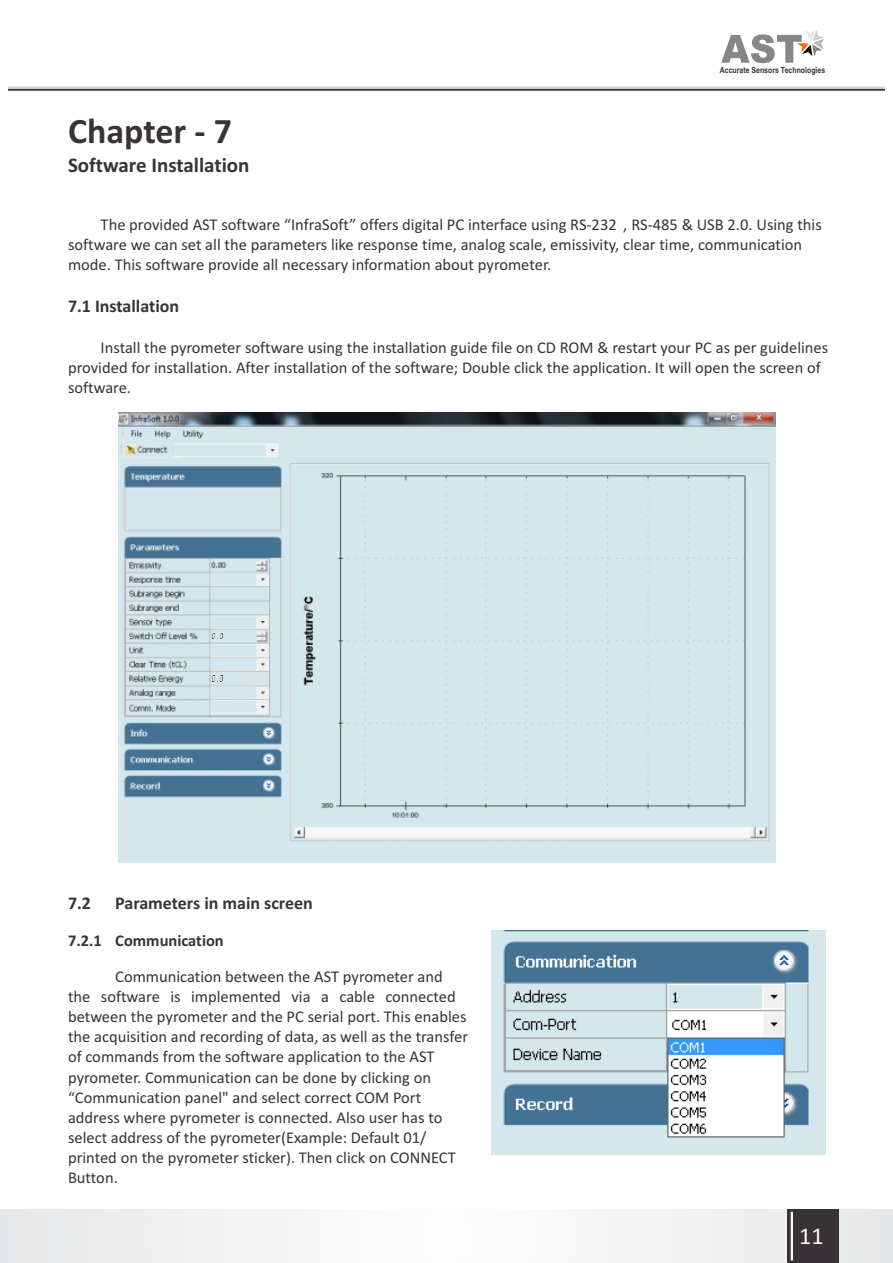
<style>
.page{position:relative;width:893px;height:1263px;background:#fff}
.page>*{position:absolute;margin:0;border:0;box-sizing:border-box;transform-origin:0 0}
.t1{font:700 36px "Calibri";color:#383336}
.t2{font:24px "Calibri";color:#fff}
.t3{font:700 21px "Calibri";color:#383336}
.t4{font:700 18px "Calibri";color:#383336}
.t5{font:16.5px/20.1px "Calibri";color:#383336}
.t6{font:700 16.5px "Calibri";color:#383336}
.t7{font:700 8.55px "Arial Narrow";color:#383336}
</style>
<div class="page">
<hr style="left:8px;top:88px;width:877px;height:3px;background:#383336">
<hr style="left:8px;top:87px;width:877px;height:2px;background:#d1d4d6">
<img style="left:118px;top:412px;width:657px;height:450px">
<img style="left:492px;top:930px;width:333px;height:224px">
<svg style="left:721px;top:31px;width:103px;height:32px"></svg>
<div style="left:0;top:1209px;width:893px;height:54px;background:#f3f3f4"></div>
<div style="left:788px;top:1209px;width:51px;height:54px;background:#383336"></div>
<hr style="left:791px;top:1212px;width:2px;height:48px;background:#fff">
<div style="left:211px;top:632px;width:18px;height:8px;background:#d4e8ed"></div>
<svg style="left:212px;top:633px;width:10px;height:6px"></svg>
<svg style="left:211px;top:674px;width:18px;height:9px"></svg>
<svg style="left:211px;top:675px;width:11px;height:6px"></svg>
<h1 class="t1" style="left:68px;top:116px;width:165px">Chapter - 7</h1>
<p class="t3" style="left:68px;top:157px;width:183px">Software Installation</p>
<p class="t7" style="left:720px;top:66px;width:107px">Accurate Sensors Technologies</p>
<p class="t5" style="left:68px;top:216px;width:755px;text-indent:33px">The provided AST software “InfraSoft” offers digital PC interface using RS-232 RS-485 &amp; USB 2.0. Using this software we can set all the parameters like response time, analog scale, emissivity, clear time, communication mode. This software provide all necessary information about pyrometer.</p>
<p class="t4" style="left:68px;top:298px;width:113px">7.1 Installation</p>
<p class="t5" style="left:68px;top:338px;width:762px;text-indent:33px">Install the pyrometer software using the installation guide file on CD ROM &amp; restart your PC as per guidelines provided for installation. After installation of the software; Double click the application. It will open the screen of software.</p>
<p class="t5" style="left:623px;top:216px;width:6px">,</p>
<p class="t4" style="left:68px;top:895px;width:25px">7.2</p>
<p class="t4" style="left:115px;top:895px;width:199px">Parameters in main screen</p>
<p class="t6" style="left:68px;top:933px;width:157px">7.2.1 Communication</p>
<p class="t5" style="left:68px;top:968px;width:402px;text-indent:47px">Communication between the AST pyrometer and the software is implemented via a cable connected between the pyrometer and the PC serial port. This enables the acquisition and recording of data, as well as the transfer of commands from the software application to the AST pyrometer. Communication can be done by clicking on “Communication panel" and select correct COM Port address where pyrometer is connected. Also user has to select address of the pyrometer(Example: Default 01/ printed on the pyrometer sticker). Then click on CONNECT Button.</p>
<h2 class="t2" style="left:799px;top:1226px;width:26px">11</h2>
</div>
